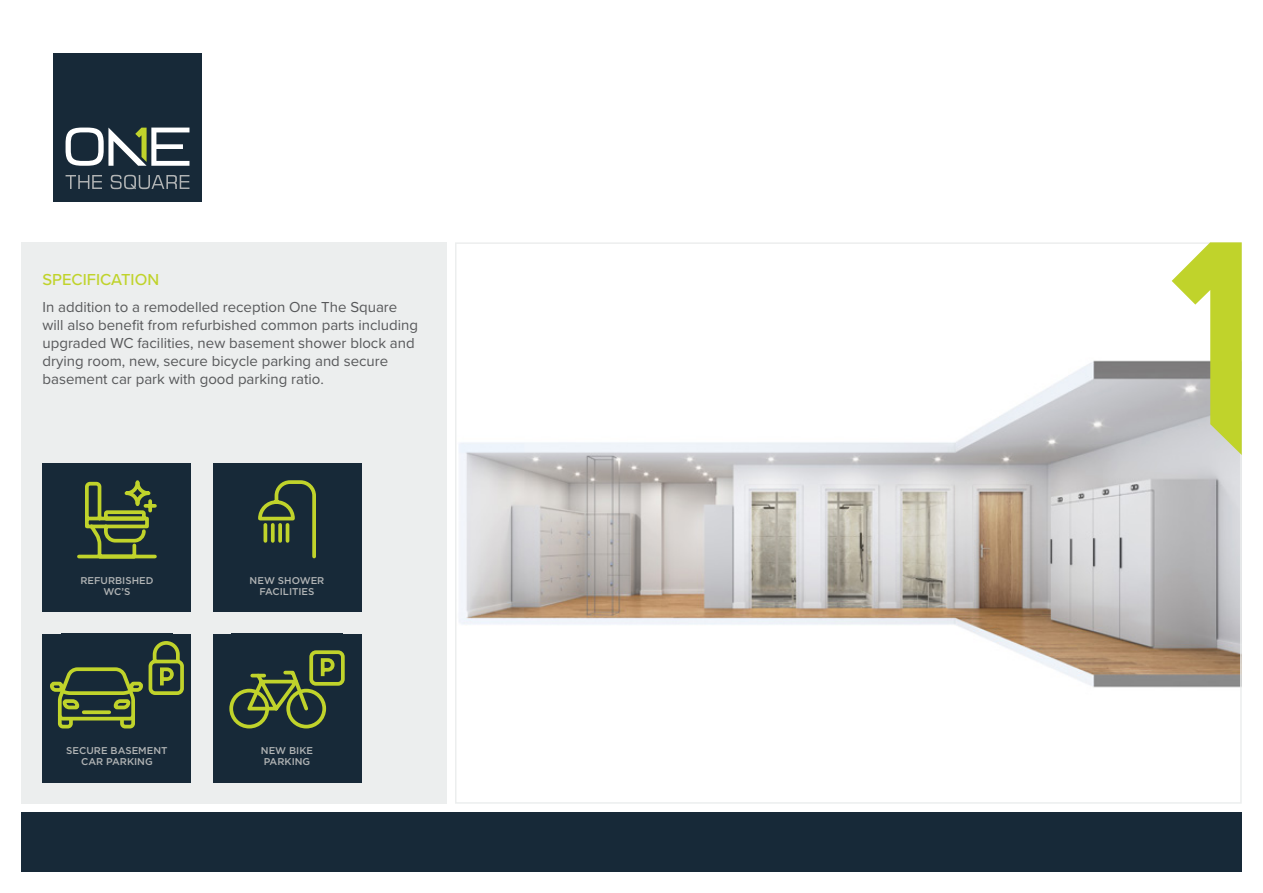
<style>
.page{position:relative;width:1263px;height:893px;background:#fff}
.page>*{position:absolute;margin:0;border:0;box-sizing:border-box;transform-origin:0 0}
.t1{font:500 16.5px "Proxima Nova";color:#c0d32b}
.t2{font:15px/18px "Proxima Nova";color:#57585a}
.t3{font:500 9.9px/11.9px "Gotham";color:#b1b4b5;text-align:center}
</style>
<div class="page">
<img style="left:459px;top:360px;width:780px;height:328px">
<div style="left:21px;top:242px;width:425px;height:562px;background:#eceeee"></div>
<svg style="left:1172px;top:242px;width:70px;height:213px"></svg>
<div style="left:21px;top:812px;width:1221px;height:60px;background:#172938"></div>
<div style="left:53px;top:53px;width:149px;height:149px;background:#172938"></div>
<svg style="left:66px;top:175px;width:36px;height:14px"></svg>
<svg style="left:111px;top:175px;width:78px;height:14px"></svg>
<svg style="left:66px;top:128px;width:123px;height:38px"></svg>
<div style="left:213px;top:463px;width:148px;height:149px;background:#172938"></div>
<svg style="left:258px;top:480px;width:58px;height:79px"></svg>
<div style="left:43px;top:463px;width:148px;height:149px;background:#172938"></div>
<svg style="left:77px;top:480px;width:80px;height:79px"></svg>
<div style="left:213px;top:634px;width:148px;height:148px;background:#172938"></div>
<svg style="left:229px;top:650px;width:116px;height:79px"></svg>
<div style="left:43px;top:634px;width:148px;height:148px;background:#172938"></div>
<svg style="left:50px;top:641px;width:134px;height:88px"></svg>
<p class="t1" style="left:43px;top:267px;width:118px">SPECIFICATION</p>
<p class="t2" style="left:43px;top:297px;width:377px">In addition to a remodelled reception One The Square will also benefit from refurbished common parts including upgraded WC facilities, new basement shower block and drying room, new, secure bicycle parking and secure basement car park with good parking ratio.</p>
<p class="t3" style="left:80px;top:574px;width:75px">REFURBISHED<br>WC’S</p>
<p class="t3" style="left:66px;top:744px;width:103px">SECURE BASEMENT<br>CAR PARKING</p>
<p class="t3" style="left:250px;top:574px;width:76px">NEW SHOWER<br>FACILITIES</p>
<p class="t3" style="left:261px;top:744px;width:54px;text-align:left">NEW BIKE<br>PARKING</p>
</div>
